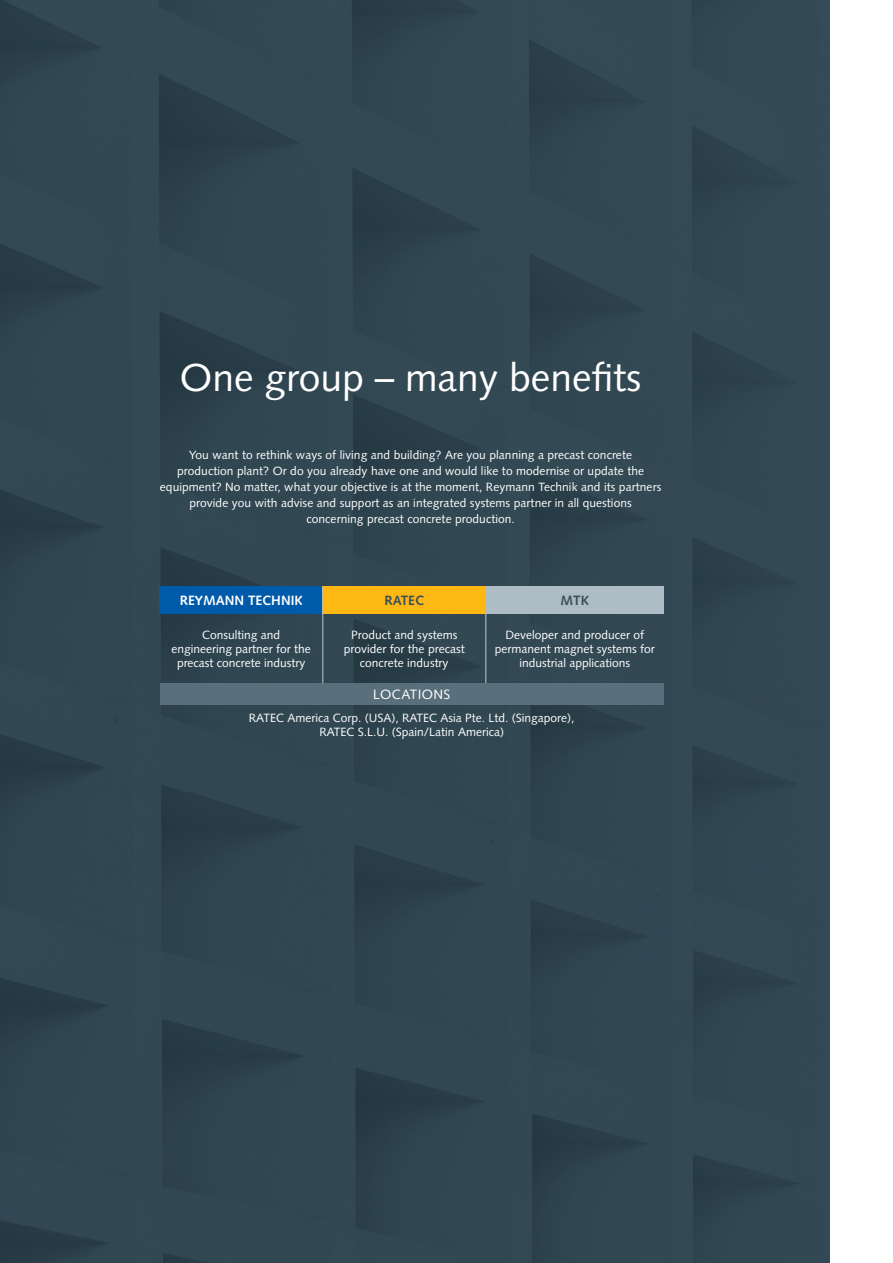
<style>
.page{position:relative;width:893px;height:1263px;background:#fff}
.page>*{position:absolute;margin:0;border:0;box-sizing:border-box;transform-origin:0 0}
.t1{font:39px "Syntax LT Std";color:#fff}
.t2{font:700 13.5px "Syntax LT Std";color:#fff}
.t3{font:13.5px "Syntax LT Std";letter-spacing:.03em;color:#fff}
.t4{font:700 13.5px "Syntax LT Std";color:#374e5a}
.t5{font:12px/14.4px "Syntax LT Std";letter-spacing:.005em;color:#fff;text-align:center}
</style>
<div class="page">
<img style="left:0;top:0;width:829px;height:1263px">
<div style="left:160px;top:587px;width:163px;height:27px;background:#005aaa"></div>
<div style="left:323px;top:587px;width:163px;height:27px;background:#fdb813"></div>
<div style="left:486px;top:587px;width:178px;height:27px;background:#adbcc5"></div>
<div style="left:160px;top:683px;width:504px;height:21px;background:#59707c"></div>
<svg style="left:485px;top:587px;width:1px;height:27px"></svg>
<hr style="left:485px;top:614px;width:1px;height:69px;background:#adbcc5">
<hr style="left:322px;top:587px;width:1px;height:96px;background:#adbcc5">
<h1 class="t1" style="left:180px;top:360px;width:463px">One group – many benefits</h1>
<p class="t5" style="left:160px;top:447px;width:503px;line-height:16.2px">You want to rethink ways of living and building? Are you planning a precast concrete production plant? Or do you already have one and would like to modernise or update the equipment? No matter, what your objective is at the moment, Reymann Technik and its partners provide you with advise and support as an integrated systems partner in all questions concerning precast concrete production.</p>
<p class="t2" style="left:180px;top:595px;width:124px">REYMANN TECHNIK</p>
<p class="t4" style="left:384px;top:595px;width:41px">RATEC</p>
<p class="t4" style="left:560px;top:595px;width:30px">MTK</p>
<p class="t5" style="left:172px;top:628px;width:141px">Consulting and engineering partner for the precast concrete industry</p>
<p class="t5" style="left:344px;top:628px;width:122px">Product and systems provider for the precast concrete industry</p>
<p class="t5" style="left:495px;top:628px;width:162px">Developer and producer of permanent magnet systems for industrial applications</p>
<p class="t3" style="left:373px;top:688px;width:79px">LOCATIONS</p>
<p class="t5" style="left:249px;top:712px;width:327px">RATEC America Corp. (USA), RATEC Asia Pte. Ltd. (Singapore),<br>RATEC S.L.U. (Spain/Latin America)</p>
</div>
